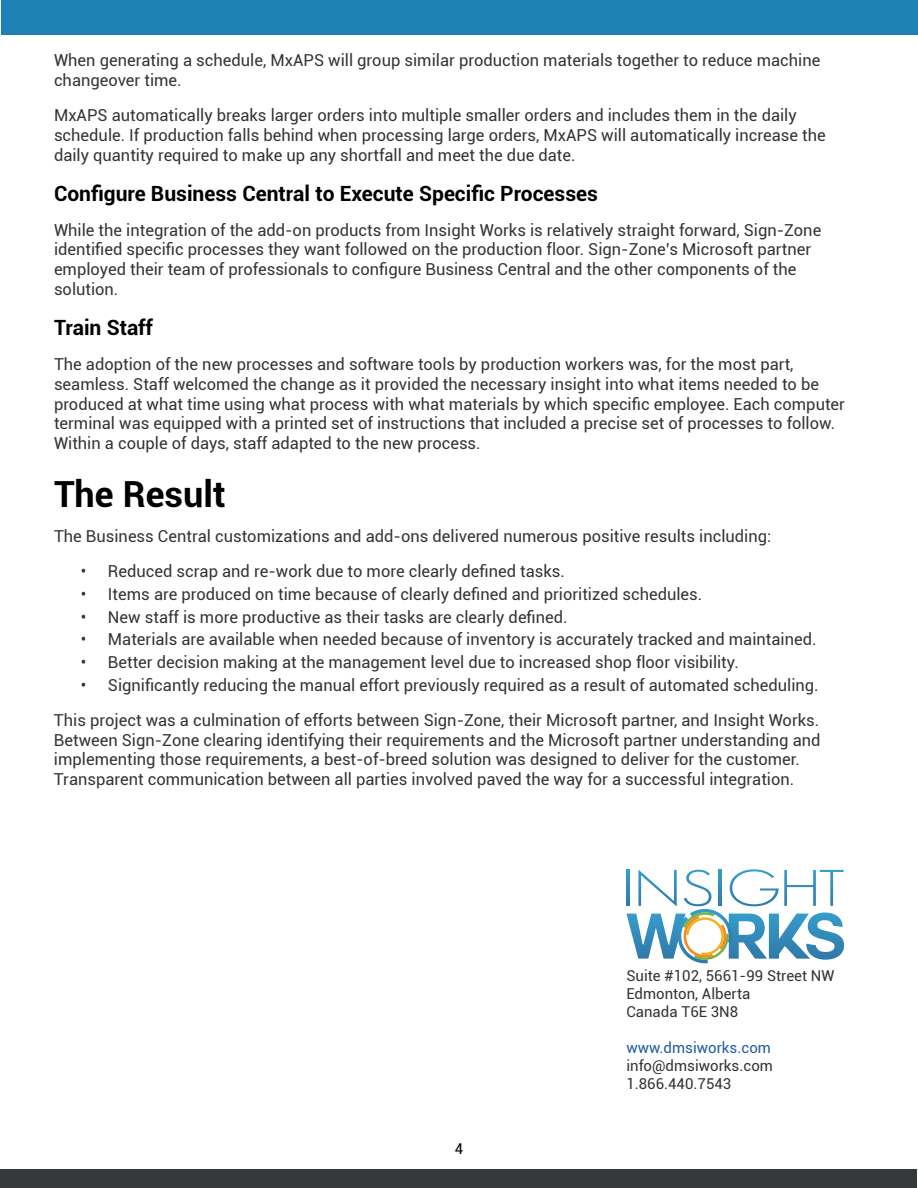
<style>
.page{position:relative;width:918px;height:1188px;background:#fff}
.page>*{position:absolute;margin:0;border:0;box-sizing:border-box;transform-origin:0 0}
.t1{font:700 36px "Roboto";color:#000101}
.t2{font:700 21px "Roboto";color:#000101}
.t3{font:16.5px/19.8px "Roboto";color:#343433}
.t4{font:15px/18px "Roboto";color:#343433}
.t5{font:15px "Roboto";color:#215e9e}
.t6{font:15px "Roboto";color:#000}
</style>
<div class="page">
<svg style="left:626px;top:869px;width:218px;height:94px"></svg>
<div style="left:0;top:1170px;width:916px;height:18px;background:#363939"></div>
<div style="left:2px;top:0;width:916px;height:34px;background:#1f80b6"></div>
<p class="t3" style="left:54px;top:50px;width:768px">When generating a schedule, MxAPS will group similar production materials together to reduce machine changeover time.</p>
<p class="t3" style="left:54px;top:105px;width:773px">MxAPS automatically breaks larger orders into multiple smaller orders and includes them in the daily schedule. If production falls behind when processing large orders, MxAPS will automatically increase the daily quantity required to make up any shortfall and meet the due date.</p>
<p class="t2" style="left:54px;top:178px;width:546px">Configure Business Central to Execute Specific Processes</p>
<p class="t3" style="left:54px;top:219px;width:769px">While the integration of the add-on products from Insight Works is relatively straight forward, Sign-Zone identified specific processes they want followed on the production floor. Sign-Zone’s Microsoft partner employed their team of professionals to configure Business Central and the other components of the solution.</p>
<p class="t2" style="left:54px;top:313px;width:100px">Train Staff</p>
<p class="t3" style="left:54px;top:354px;width:793px">The adoption of the new processes and software tools by production workers was, for the most part, seamless. Staff welcomed the change as it provided the necessary insight into what items needed to be produced at what time using what process with what materials by which specific employee. Each computer terminal was equipped with a printed set of instructions that included a precise set of processes to follow.<br>Within a couple of days, staff adapted to the new process.</p>
<h1 class="t1" style="left:54px;top:469px;width:173px">The Result</h1>
<p class="t3" style="left:54px;top:526px;width:719px">The Business Central customizations and add-ons delivered numerous positive results including:</p>
<p class="t3" style="left:81px;top:561px;width:486px">• Reduced scrap and re-work due to more clearly defined tasks.</p>
<p class="t3" style="left:81px;top:583px;width:623px">• Items are produced on time because of clearly defined and prioritized schedules.</p>
<p class="t3" style="left:81px;top:606px;width:488px">• New staff is more productive as their tasks are clearly defined.</p>
<p class="t3" style="left:81px;top:629px;width:737px">• Materials are available when needed because of inventory is accurately tracked and maintained.</p>
<p class="t3" style="left:81px;top:652px;width:659px">• Better decision making at the management level due to increased shop floor visibility.</p>
<p class="t3" style="left:54px;top:667px;width:767px;line-height:34.8px;text-align:right">• Significantly reducing the manual effort previously required as a result of automated scheduling.<br>This project was a culmination of efforts between Sign-Zone, their Microsoft partner, and Insight Works.</p>
<p class="t3" style="left:54px;top:729px;width:768px">Between Sign-Zone clearing identifying their requirements and the Microsoft partner understanding and implementing those requirements, a best-of-breed solution was designed to deliver for the customer.<br>Transparent communication between all parties involved paved the way for a successful integration.</p>
<p class="t6" style="left:455px;top:1138px;width:10px">4</p>
<p class="t4" style="left:626px;top:967px;width:209px">Suite #102, 5661-99 Street NW<br>Edmonton, Alberta<br>Canada T6E 3N8</p>
<p class="t5" style="left:626px;top:1038px;width:146px">www.dmsiworks.com</p>
<p class="t4" style="left:626px;top:1057px;width:148px">info@dmsiworks.com<br>1.866.440.7543</p>
</div>
